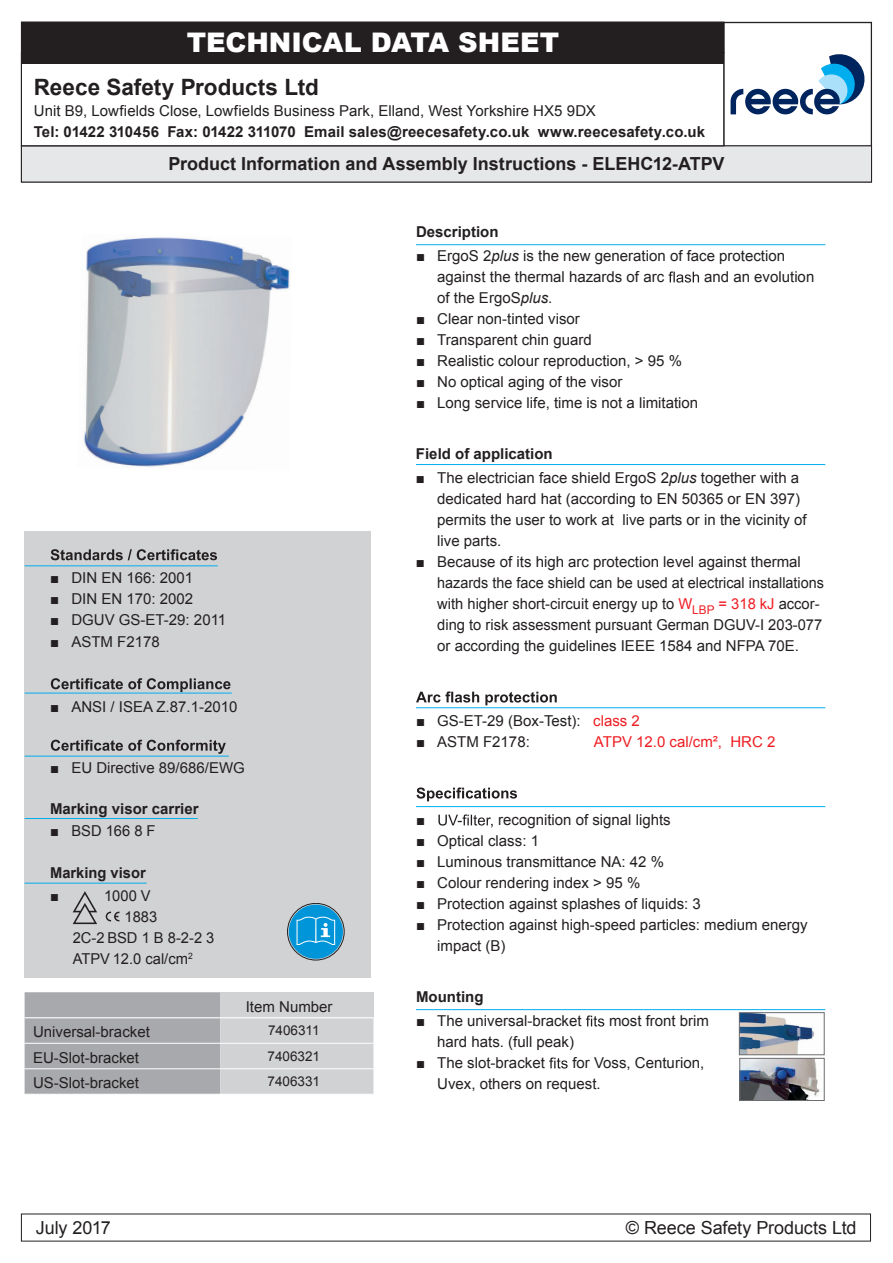
<style>
.page{position:relative;width:893px;height:1263px;background:#fff}
.page>*{position:absolute;margin:0;border:0;box-sizing:border-box;transform-origin:0 0}
.t1{font:900 27px "Arial";color:#fff}
.t2{font:700 22.5px "Arial";color:#231f20}
.t3{font:700 18px "Arial";color:#231f20}
.t4{font:18px "Arial";letter-spacing:-.01em;color:#231f20}
.t5{font:15px/21px "Arial";color:#231f20}
.t6{font:700 15px "Arial";color:#231f20}
.t7{font:15px "Arial";color:#ee1d23}
.t8{font:13.5px "Arial";color:#231f20}
.t9{font:9.15px "Myriad Pro";color:#231f20}
.s1{font-style:italic}
.s2{color:#ee1d23}
</style>
<div class="page">
<div style="left:723px;top:22px;width:148px;height:124px;border:1px solid #231f20"></div>
<div style="left:21px;top:145px;width:850px;height:37px;background:#e6e7e9"></div>
<div style="left:21px;top:52px;width:703px;height:94px;border:1px solid #231f20"></div>
<div style="left:22px;top:22px;width:702px;height:42px;background:#231f20"></div>
<svg style="left:730px;top:54px;width:135px;height:60px"></svg>
<svg style="left:668px;top:271px;width:31px;height:12px"></svg>
<svg style="left:416px;top:691px;width:140px;height:14px"></svg>
<svg style="left:416px;top:787px;width:101px;height:14px"></svg>
<svg style="left:438px;top:814px;width:54px;height:14px"></svg>
<svg style="left:586px;top:1015px;width:18px;height:12px"></svg>
<svg style="left:549px;top:1057px;width:18px;height:12px"></svg>
<hr style="left:416px;top:244px;width:409px;height:1px;background:#00aeef">
<hr style="left:416px;top:464px;width:409px;height:1px;background:#00aeef">
<hr style="left:416px;top:1009px;width:409px;height:1px;background:#00aeef">
<img style="left:84px;top:237px;width:206px;height:230px">
<hr style="left:416px;top:707px;width:409px;height:1px;background:#00aeef">
<div style="left:25px;top:531px;width:346px;height:446px;background:#d1d2d4"></div>
<svg style="left:51px;top:549px;width:166px;height:11px"></svg>
<svg style="left:51px;top:678px;width:179px;height:14px"></svg>
<svg style="left:51px;top:740px;width:175px;height:14px"></svg>
<hr style="left:25px;top:565px;width:193px;height:1px;background:#00aeef">
<hr style="left:25px;top:693px;width:207px;height:1px;background:#00aeef">
<svg style="left:73px;top:891px;width:24px;height:33px"></svg>
<svg style="left:106px;top:912px;width:13px;height:9px"></svg>
<hr style="left:25px;top:756px;width:204px;height:1px;background:#00aeef">
<hr style="left:25px;top:883px;width:122px;height:1px;background:#00aeef">
<div style="left:287px;top:903px;width:57px;height:57px;border:1px solid #231f20;border-radius:50%"></div>
<div style="left:289px;top:905px;width:54px;height:54px;background:#0095d9;border-radius:50%"></div>
<svg style="left:296px;top:917px;width:39px;height:28px"></svg>
<hr style="left:25px;top:818px;width:173px;height:1px;background:#00aeef">
<img style="left:741px;top:1014px;width:74px;height:39px">
<div style="left:739px;top:1012px;width:85px;height:43px;border:1px solid #6c6d70"></div>
<img style="left:741px;top:1060px;width:79px;height:39px">
<div style="left:739px;top:1058px;width:85px;height:43px;border:1px solid #6c6d70"></div>
<hr style="left:416px;top:806px;width:409px;height:1px;background:#00aeef">
<svg style="left:25px;top:992px;width:348px;height:102px"></svg>
<hr style="left:25px;top:1043px;width:195px;height:1px;background:#fff">
<hr style="left:220px;top:1043px;width:153px;height:1px;background:#fff">
<hr style="left:25px;top:1068px;width:195px;height:1px;background:#fff">
<hr style="left:220px;top:1068px;width:153px;height:1px;background:#fff">
<hr style="left:25px;top:1017px;width:195px;height:1px;background:#fff">
<hr style="left:220px;top:1017px;width:153px;height:1px;background:#fff">
<h1 class="t1" style="left:187px;top:23px;width:374px">TECHNICAL DATA SHEET</h1>
<h2 class="t2" style="left:34px;top:72px;width:286px">Reece Safety Products Ltd</h2>
<p class="t5" style="left:34px;top:100px;width:563px">Unit B9, Lowfields Close, Lowfields Business Park, Elland, West Yorkshire HX5 9DX</p>
<p class="t6" style="left:34px;top:122px;width:673px">Tel: 01422 310456 Fax: 01422 311070 Email sales@reecesafety.co.uk www.reecesafety.co.uk</p>
<p class="t3" style="left:168px;top:152px;width:557px">Product Information and Assembly Instructions - ELEHC12-ATPV</p>
<p class="t5" style="left:50px;top:567px;width:144px">■ DIN EN 166: 2001</p>
<p class="t5" style="left:50px;top:588px;width:144px">■ DIN EN 170: 2002</p>
<p class="t5" style="left:50px;top:609px;width:178px">■ DGUV GS-ET-29: 2011</p>
<p class="t5" style="left:50px;top:632px;width:111px">■ ASTM F2178</p>
<p class="t5" style="left:50px;top:696px;width:189px">■ ANSI / ISEA Z.87.1-2010</p>
<p class="t5" style="left:50px;top:758px;width:196px">■ EU Directive 89/686/EWG</p>
<p class="t6" style="left:50px;top:798px;width:150px">Marking visor carrier</p>
<p class="t5" style="left:50px;top:821px;width:107px">■ BSD 166 8 F</p>
<p class="t6" style="left:50px;top:863px;width:97px">Marking visor</p>
<p class="t5" style="left:50px;top:885px;width:10px">■</p>
<p class="t5" style="left:104px;top:885px;width:48px">1000 V</p>
<p class="t5" style="left:125px;top:906px;width:34px">1883</p>
<p class="t5" style="left:73px;top:927px;width:143px">2C-2 BSD 1 B 8-2-2 3</p>
<p class="t5" style="left:73px;top:948px;width:122px">ATPV 12.0 cal/cm<sup>2</sup></p>
<p class="t9" style="left:77px;top:924px;width:17px">ARC</p>
<p class="t5" style="left:246px;top:996px;width:88px">Item Number</p>
<p class="t5" style="left:33px;top:1022px;width:118px">Universal-bracket</p>
<p class="t8" style="left:268px;top:1022px;width:53px">7406311</p>
<p class="t5" style="left:33px;top:1047px;width:107px">EU-Slot-bracket</p>
<p class="t8" style="left:267px;top:1047px;width:54px">7406321</p>
<p class="t5" style="left:33px;top:1073px;width:107px">US-Slot-bracket</p>
<p class="t8" style="left:267px;top:1073px;width:54px">7406331</p>
<p class="t4" style="left:36px;top:1216px;width:76px">July 2017</p>
<p class="t6" style="left:416px;top:222px;width:84px">Description</p>
<p class="t5" style="left:437px;top:246px;width:349px;text-indent:-21px">■ ErgoS 2<span class="s1">plus</span> is the new generation of face protection against the thermal hazards of arc</p>
<p class="t5" style="left:704px;top:267px;width:112px">and an evolution</p>
<p class="t5" style="left:437px;top:288px;width:117px">of the ErgoS<span class="s1">plus</span>.</p>
<p class="t5" style="left:416px;top:309px;width:165px">■ Clear non-tinted visor</p>
<p class="t5" style="left:416px;top:330px;width:177px">■ Transparent chin guard</p>
<p class="t5" style="left:416px;top:351px;width:267px">■ Realistic colour reproduction, &gt; 95 %</p>
<p class="t5" style="left:416px;top:372px;width:208px">■ No optical aging of the visor</p>
<p class="t5" style="left:416px;top:393px;width:284px">■ Long service life, time is not a limitation</p>
<p class="t6" style="left:416px;top:444px;width:138px">Field of application</p>
<p class="t5" style="left:437px;top:468px;width:371px;text-indent:-21px">■ The electrician face shield ErgoS 2<span class="s1">plus</span> together with a dedicated hard hat (according to EN 50365 or EN 397) permits the user to work at live parts or in the vicinity of live parts.</p>
<p class="t5" style="left:437px;top:552px;width:388px;text-indent:-21px">■ Because of its high arc protection level against thermal hazards the face shield can be used at electrical installations with higher short-circuit energy up to <span class="s2">W</span><sub>LBP</sub> <span class="s2">= 318 kJ</span> accor&shy;ding to risk assessment pursuant German DGUV-I 203-077 or according the guidelines IEEE 1584 and NFPA 70E.</p>
<p class="t5" style="left:416px;top:711px;width:225px">■ GS-ET-29 (Box-Test): <span class="s2">class 2</span></p>
<p class="t5" style="left:416px;top:732px;width:115px">■ ASTM F2178:</p>
<p class="t7" style="left:594px;top:732px;width:183px">ATPV 12.0 cal/cm², HRC 2</p>
<p class="t5" style="left:416px;top:810px;width:11px">■</p>
<p class="t5" style="left:498px;top:810px;width:174px">recognition of signal lights</p>
<p class="t5" style="left:416px;top:831px;width:124px">■ Optical class: 1</p>
<p class="t5" style="left:416px;top:852px;width:250px">■ Luminous transmittance NA: 42 %</p>
<p class="t5" style="left:416px;top:873px;width:226px">■ Colour rendering index &gt; 95 %</p>
<p class="t5" style="left:416px;top:894px;width:286px">■ Protection against splashes of liquids: 3</p>
<p class="t5" style="left:437px;top:915px;width:372px;text-indent:-21px">■ Protection against high-speed particles: medium energy impact (B)</p>
<p class="t6" style="left:416px;top:987px;width:69px">Mounting</p>
<p class="t5" style="left:416px;top:1011px;width:167px">■ The universal-bracket</p>
<p class="t5" style="left:609px;top:1011px;width:102px">most front brim</p>
<p class="t5" style="left:437px;top:1032px;width:138px">hard hats. (full peak)</p>
<p class="t5" style="left:416px;top:1053px;width:130px">■ The slot-bracket</p>
<p class="t5" style="left:437px;top:1053px;width:268px;text-indent:135px">for Voss, Centurion,<br>Uvex, others on request.</p>
<p class="t4" style="left:626px;top:1215px;width:232px">© Reece Safety Products Ltd</p>
</div>
